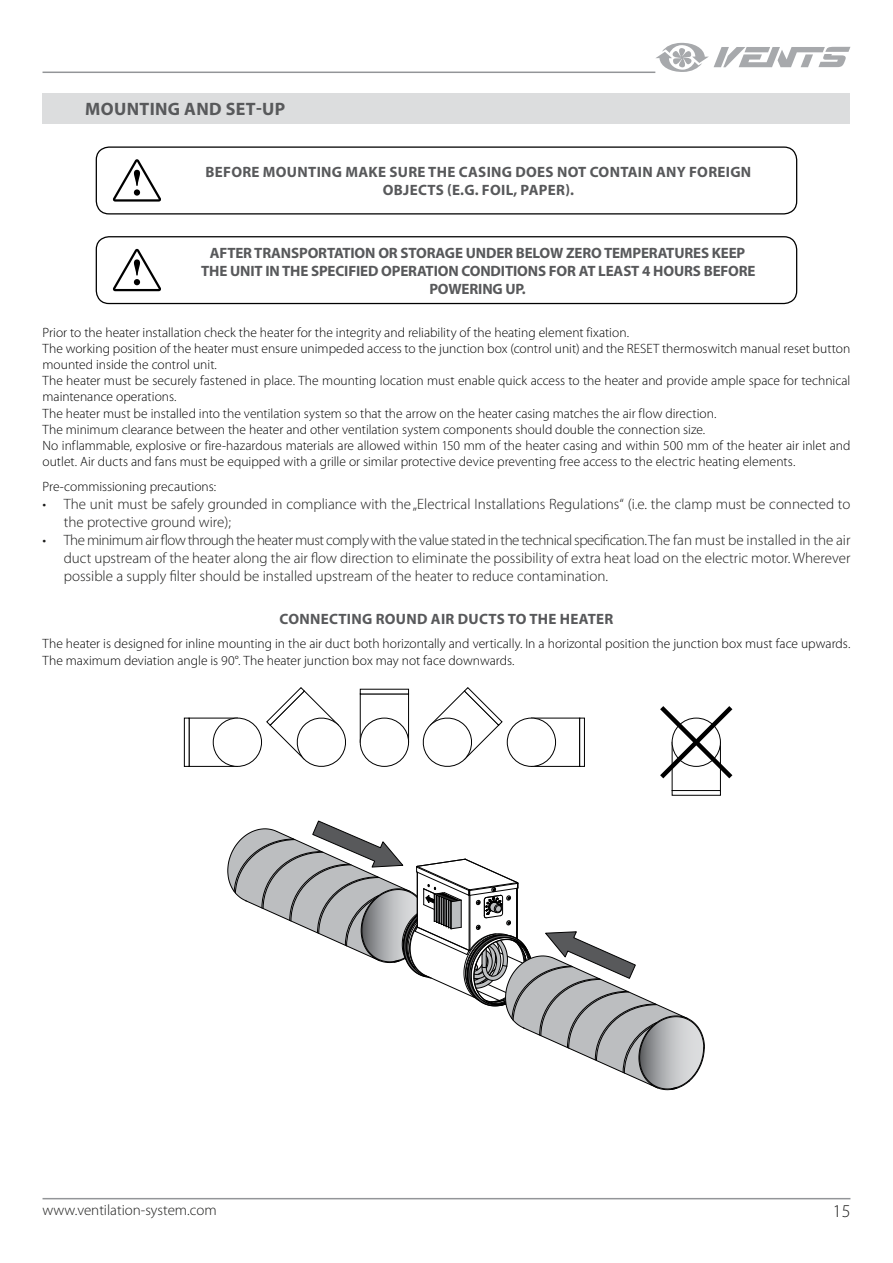
<style>
.page{position:relative;width:893px;height:1263px;background:#fff}
.page>*{position:absolute;margin:0;border:0;box-sizing:border-box;transform-origin:0 0}
.t1{font:700 18px "Myriad Pro";letter-spacing:.02em;color:#58595b}
.t2{font:300 18px "Myriad Pro";color:#1c1c1b}
.t3{font:300 15px/18px "Myriad Pro";color:#1c1c1b}
.t4{font:700 15px/18px "Myriad Pro";letter-spacing:-.01em;color:#58595b;text-align:center}
.t5{font:700 15px/18px "Myriad Pro";letter-spacing:.02em;color:#58595b;text-align:center}
.t6{font:300 13.5px/16.2px "Myriad Pro";color:#000}
</style>
<div class="page">
<hr style="left:43px;top:1198px;width:807px;height:1px;background:#939598">
<hr style="left:43px;top:72px;width:612px;height:1px;background:#939598">
<svg style="left:655px;top:43px;width:195px;height:29px"></svg>
<div style="left:43px;top:93px;width:807px;height:31px;background:#dcddde"></div>
<div style="left:96px;top:146px;width:701px;height:68px;border:1px solid #000;border-radius:13px"></div>
<svg style="left:113px;top:159px;width:48px;height:43px"></svg>
<div style="left:96px;top:236px;width:701px;height:68px;border:1px solid #000;border-radius:13px"></div>
<svg style="left:113px;top:249px;width:48px;height:42px"></svg>
<div style="left:189px;top:718px;width:49px;height:49px;border:1px solid #000"></div>
<div style="left:184px;top:718px;width:5px;height:49px;border:1px solid #000"></div>
<div style="left:213px;top:718px;width:49px;height:48px;background:#fff;border-radius:50%"></div>
<div style="left:213px;top:718px;width:49px;height:49px;border:1px solid #000;border-radius:50%"></div>
<svg style="left:266px;top:687px;width:80px;height:80px"></svg>
<div style="left:360px;top:693px;width:49px;height:50px;border:1px solid #000"></div>
<div style="left:360px;top:718px;width:49px;height:48px;background:#fff;border-radius:50%"></div>
<div style="left:360px;top:718px;width:49px;height:49px;border:1px solid #000;border-radius:50%"></div>
<div style="left:672px;top:790px;width:49px;height:6px;border:1px solid #000"></div>
<svg style="left:422px;top:687px;width:81px;height:80px"></svg>
<div style="left:531px;top:718px;width:49px;height:49px;border:1px solid #000"></div>
<div style="left:579px;top:718px;width:6px;height:49px;border:1px solid #000"></div>
<div style="left:507px;top:718px;width:49px;height:48px;background:#fff;border-radius:50%"></div>
<div style="left:507px;top:718px;width:49px;height:49px;border:1px solid #000;border-radius:50%"></div>
<svg style="left:660px;top:706px;width:73px;height:77px"></svg>
<svg style="left:227px;top:820px;width:478px;height:270px"></svg>
<h1 class="t1" style="left:85px;top:97px;width:202px">MOUNTING AND SET-UP</h1>
<p class="t5" style="left:205px;top:163px;width:547px">BEFORE MOUNTING MAKE SURE THE CASING DOES NOT CONTAIN ANY FOREIGN<br>OBJECTS (E.G. FOIL, PAPER).</p>
<p class="t4" style="left:201px;top:243px;width:556px">AFTER TRANSPORTATION OR STORAGE UNDER BELOW ZERO TEMPERATURES KEEP<br>THE UNIT IN THE SPECIFIED OPERATION CONDITIONS FOR AT LEAST 4 HOURS BEFORE<br>POWERING UP.</p>
<p class="t6" style="left:43px;top:324px;width:809px">Prior to the heater installation check the heater for the integrity and reliability of the heating element fixation.<br>The working position of the heater must ensure unimpeded access to the junction box (control unit) and the RESET thermoswitch manual reset button mounted inside the control unit.<br>The heater must be securely fastened in place. The mounting location must enable quick access to the heater and provide ample space for technical maintenance operations.<br>The heater must be installed into the ventilation system so that the arrow on the heater casing matches the air flow direction.<br>The minimum clearance between the heater and other ventilation system components should double the connection size.<br>No inflammable, explosive or fire-hazardous materials are allowed within 150 mm of the heater casing and within 500 mm of the heater air inlet and outlet. Air ducts and fans must be equipped with a grille or similar protective device preventing free access to the electric heating elements.</p>
<p class="t6" style="left:43px;top:478px;width:175px">Pre-commissioning precautions:</p>
<p class="t3" style="left:64px;top:495px;width:788px;text-indent:-21px">• The unit must be safely grounded in compliance with the „Electrical Installations Regulations“ (i.e. the clamp must be connected to the protective ground wire);</p>
<p class="t3" style="left:64px;top:531px;width:788px;text-align:justify;text-indent:-21px">• The minimum air flow through the heater must comply with the value stated in the technical specification. The fan must be installed in the air duct upstream of the heater along the air flow direction to eliminate the possibility of extra heat load on the electric motor. Wherever possible a supply filter should be installed upstream of the heater to reduce contamination.</p>
<p class="t5" style="left:280px;top:609px;width:335px">CONNECTING ROUND AIR DUCTS TO THE HEATER</p>
<p class="t6" style="left:43px;top:636px;width:809px">The heater is designed for inline mounting in the air duct both horizontally and vertically. In a horizontal position the junction box must face upwards.<br>The maximum deviation angle is 90°. The heater junction box may not face downwards.</p>
<p class="t3" style="left:43px;top:1201px;width:176px">www.ventilation-system.com</p>
<h1 class="t2" style="left:833px;top:1201px;width:19px">15</h1>
</div>
